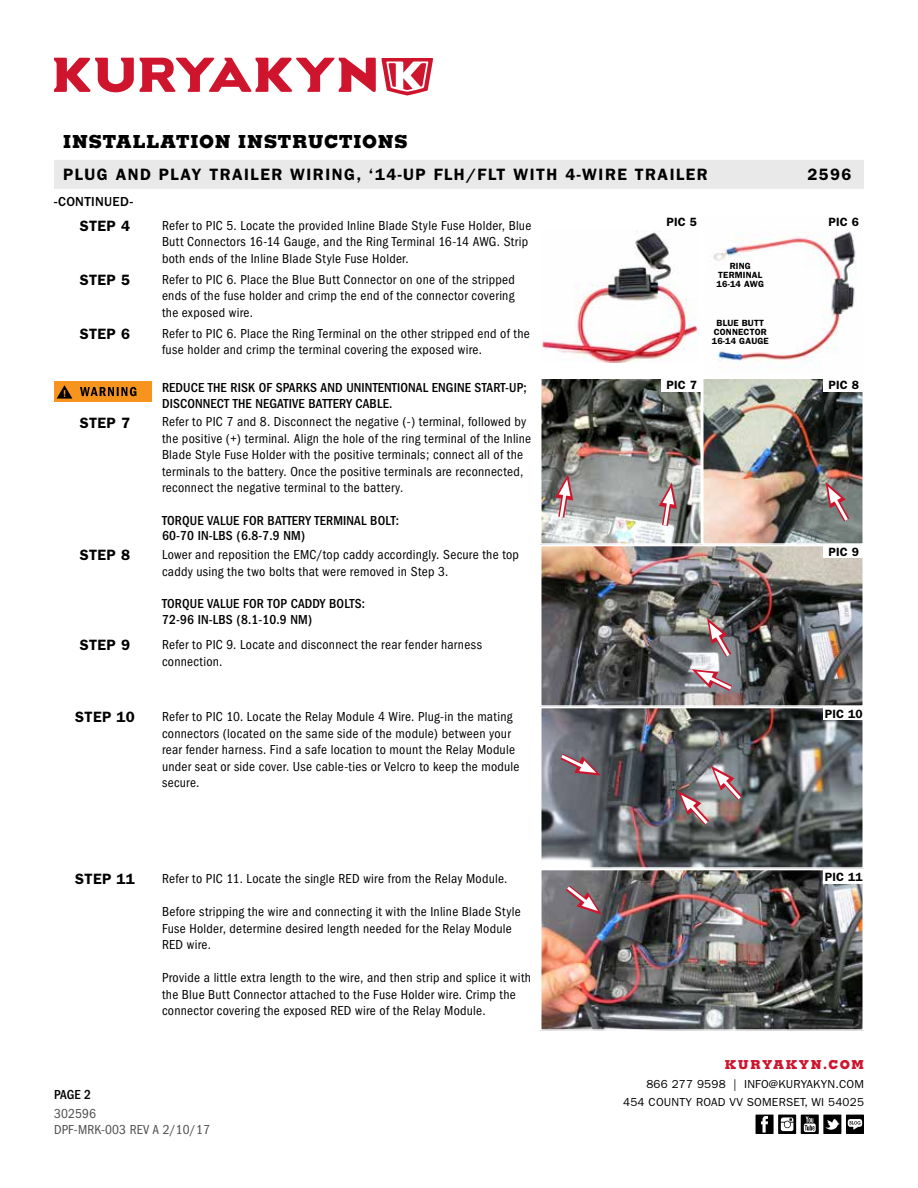
<style>
.page{position:relative;width:918px;height:1188px;background:#fff}
.page>*{position:absolute;margin:0;border:0;box-sizing:border-box;transform-origin:0 0}
.t1{font:800 18px "Memphis";letter-spacing:.04em;color:#000}
.t2{font:600 16.5px "Franklin Gothic";letter-spacing:.09em;color:#000}
.t3{font:600 15px "Franklin Gothic";letter-spacing:.02em;color:#000}
.t4{font:condensed 13.5px/16.5px "Franklin Gothic";letter-spacing:.02em;color:#000}
.t5{font:500 condensed 13.5px/15.8px "Franklin Gothic";letter-spacing:.01em;color:#000}
.t6{font:condensed 13.5px/15.8px "Franklin Gothic";letter-spacing:.01em;color:#4d4d4f}
.t7{font:500 13.5px "Franklin Gothic";letter-spacing:.025em;color:#000}
.t8{font:800 12.3px "Memphis";letter-spacing:.12em;color:#ce152d}
.t9{font:600 12px "Franklin Gothic";letter-spacing:.02em;color:#000}
.t10{font:11.7px/18px "Franklin Gothic";letter-spacing:.02em;color:#000;text-align:right}
.t11{font:600 9px/9px "Franklin Gothic";letter-spacing:.02em;color:#000;text-align:center}
</style>
<div class="page">
<svg style="left:54px;top:58px;width:379px;height:38px"></svg>
<div style="left:54px;top:160px;width:810px;height:29px;background:#e9e9ea"></div>
<div style="left:846px;top:1115px;width:18px;height:19px;background:#000"></div>
<svg style="left:848px;top:1119px;width:14px;height:11px"></svg>
<svg style="left:778px;top:1115px;width:18px;height:19px"></svg>
<svg style="left:781px;top:1117px;width:12px;height:14px"></svg>
<div style="left:756px;top:1115px;width:18px;height:19px;background:#000"></div>
<svg style="left:761px;top:1116px;width:7px;height:17px"></svg>
<svg style="left:801px;top:1115px;width:18px;height:19px"></svg>
<svg style="left:804px;top:1117px;width:12px;height:15px"></svg>
<div style="left:823px;top:1115px;width:18px;height:19px;background:#000"></div>
<svg style="left:825px;top:1119px;width:15px;height:11px"></svg>
<img style="left:543px;top:231px;width:156px;height:132px">
<img style="left:705px;top:231px;width:156px;height:311px">
<div style="left:54px;top:382px;width:97px;height:20px;background:#f7941e"></div>
<svg style="left:80px;top:387px;width:56px;height:9px"></svg>
<svg style="left:57px;top:385px;width:15px;height:14px"></svg>
<img style="left:543px;top:381px;width:156px;height:161px">
<div style="left:540px;top:378px;width:162px;height:167px;border:2px solid #fff"></div>
<div style="left:702px;top:378px;width:162px;height:167px;border:2px solid #fff"></div>
<img style="left:543px;top:548px;width:318px;height:156px">
<div style="left:540px;top:545px;width:324px;height:162px;border:2px solid #fff"></div>
<img style="left:543px;top:710px;width:318px;height:156px">
<div style="left:540px;top:707px;width:324px;height:162px;border:2px solid #fff"></div>
<img style="left:543px;top:872px;width:318px;height:156px">
<div style="left:540px;top:869px;width:324px;height:162px;border:2px solid #fff"></div>
<div style="left:824px;top:378px;width:40px;height:14px;background:#fff"></div>
<div style="left:824px;top:544px;width:40px;height:14px;background:#fff"></div>
<div style="left:824px;top:706px;width:40px;height:14px;background:#fff"></div>
<div style="left:824px;top:870px;width:40px;height:14px;background:#fff"></div>
<div style="left:662px;top:378px;width:40px;height:14px;background:#fff"></div>
<img style="left:678px;top:766px;width:70px;height:65px">
<svg style="left:554px;top:749px;width:47px;height:28px"></svg>
<svg style="left:559px;top:880px;width:43px;height:35px"></svg>
<svg style="left:692px;top:618px;width:47px;height:78px"></svg>
<svg style="left:825px;top:482px;width:30px;height:46px"></svg>
<svg style="left:554px;top:474px;width:19px;height:50px"></svg>
<svg style="left:658px;top:483px;width:19px;height:49px"></svg>
<h1 class="t1" style="left:63px;top:130px;width:346px">INSTALLATION INSTRUCTIONS</h1>
<p class="t2" style="left:63px;top:165px;width:646px">PLUG AND PLAY TRAILER WIRING, ‘14-UP FLH/FLT WITH 4-WIRE TRAILER</p>
<p class="t2" style="left:807px;top:165px;width:46px">2596</p>
<p class="t7" style="left:54px;top:194px;width:81px">-CONTINUED-</p>
<p class="t3" style="left:80px;top:217px;width:52px">STEP 4</p>
<p class="t4" style="left:162px;top:217px;width:371px">Refer to PIC 5. Locate the provided Inline Blade Style Fuse Holder, Blue<br>Butt Connectors 16-14 Gauge, and the Ring Terminal 16-14 AWG. Strip both ends of the Inline Blade Style Fuse Holder.</p>
<p class="t3" style="left:80px;top:271px;width:52px">STEP 5</p>
<p class="t4" style="left:162px;top:271px;width:354px;text-align:justify">Refer to PIC 6. Place the Blue Butt Connector on one of the stripped ends of the fuse holder and crimp the end of the connector covering the exposed wire.</p>
<p class="t3" style="left:80px;top:325px;width:52px">STEP 6</p>
<p class="t4" style="left:162px;top:325px;width:369px">Refer to PIC 6. Place the Ring Terminal on the other stripped end of the fuse holder and crimp the terminal covering the exposed wire.</p>
<p class="t5" style="left:162px;top:380px;width:366px">REDUCE THE RISK OF SPARKS AND UNINTENTIONAL ENGINE START-UP;<br>DISCONNECT THE NEGATIVE BATTERY CABLE.</p>
<p class="t3" style="left:80px;top:414px;width:52px">STEP 7</p>
<p class="t4" style="left:162px;top:414px;width:371px">Refer to PIC 7 and 8. Disconnect the negative (-) terminal, followed by the positive (+) terminal. Align the hole of the ring terminal of the Inline Blade Style Fuse Holder with the positive terminals; connect all of the terminals to the battery. Once the positive terminals are reconnected, reconnect the negative terminal to the battery.</p>
<p class="t5" style="left:162px;top:512px;width:239px">TORQUE VALUE FOR BATTERY TERMINAL BOLT:<br>60-70 IN-LBS (6.8-7.9 NM)</p>
<p class="t3" style="left:80px;top:546px;width:52px">STEP 8</p>
<p class="t4" style="left:162px;top:547px;width:359px">Lower and reposition the EMC/top caddy accordingly. Secure the top caddy using the two bolts that were removed in Step 3.</p>
<p class="t5" style="left:162px;top:596px;width:205px">TORQUE VALUE FOR TOP CADDY BOLTS:<br>72-96 IN-LBS (8.1-10.9 NM)</p>
<p class="t3" style="left:80px;top:636px;width:52px">STEP 9</p>
<p class="t4" style="left:162px;top:637px;width:322px">Refer to PIC 9. Locate and disconnect the rear fender harness connection.</p>
<p class="t3" style="left:75px;top:708px;width:61px">STEP 10</p>
<p class="t4" style="left:162px;top:709px;width:359px">Refer to PIC 10. Locate the Relay Module 4 Wire. Plug-in the mating connectors (located on the same side of the module) between your rear fender harness. Find a safe location to mount the Relay Module under seat or side cover. Use cable-ties or Velcro to keep the module secure.</p>
<p class="t3" style="left:75px;top:870px;width:61px">STEP 11</p>
<p class="t4" style="left:162px;top:871px;width:347px">Refer to PIC 11. Locate the single RED wire from the Relay Module.</p>
<p class="t4" style="left:162px;top:904px;width:360px">Before stripping the wire and connecting it with the Inline Blade Style<br>Fuse Holder, determine desired length needed for the Relay Module<br>RED wire.</p>
<p class="t4" style="left:162px;top:970px;width:371px">Provide a little extra length to the wire, and then strip and splice it with the Blue Butt Connector attached to the Fuse Holder wire. Crimp the connector covering the exposed RED wire of the Relay Module.</p>
<p class="t5" style="left:54px;top:1087px;width:39px">PAGE 2</p>
<p class="t6" style="left:54px;top:1106px;width:157px">302596<br>DPF-MRK-003 REV A 2/10/17</p>
<p class="t9" style="left:666px;top:215px;width:32px">PIC 5</p>
<p class="t9" style="left:666px;top:378px;width:32px">PIC 7</p>
<p class="t11" style="left:717px;top:261px;width:49px">RING<br>TERMINAL<br>16-14 AWG</p>
<p class="t11" style="left:712px;top:319px;width:59px">BLUE BUTT<br>CONNECTOR<br>16-14 GAUGE</p>
<p class="t9" style="left:828px;top:215px;width:32px">PIC 6</p>
<p class="t9" style="left:828px;top:378px;width:32px">PIC 8</p>
<p class="t9" style="left:828px;top:545px;width:32px">PIC 9</p>
<p class="t9" style="left:825px;top:707px;width:40px">PIC 10</p>
<p class="t9" style="left:825px;top:870px;width:40px">PIC 11</p>
<p class="t8" style="left:725px;top:1057px;width:141px">KURYAKYN.COM</p>
<p class="t10" style="left:623px;top:1076px;width:242px">866 277 9598 | INFO@KURYAKYN.COM<br>454 COUNTY ROAD VV SOMERSET, WI 54025</p>
</div>
